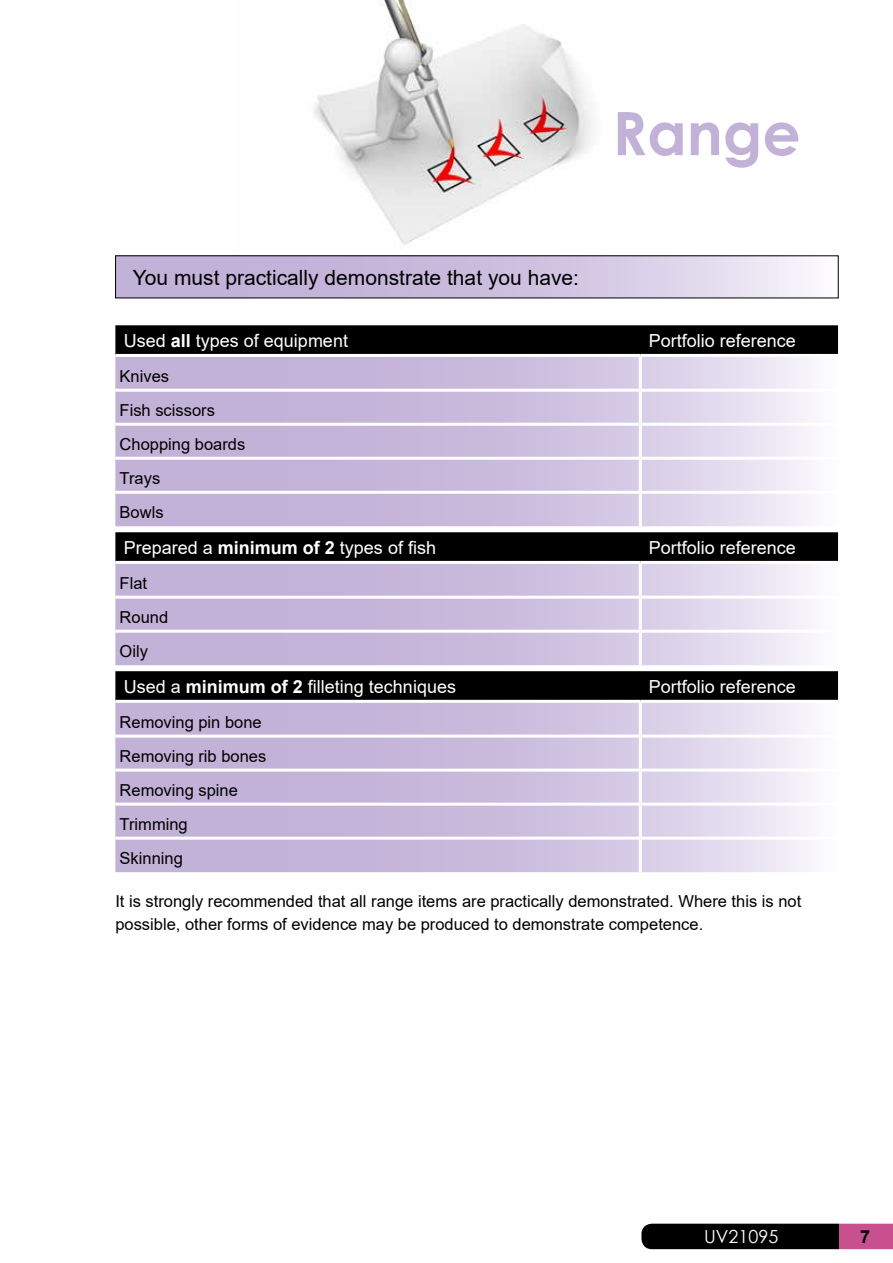
<style>
.page{position:relative;width:893px;height:1263px;background:#fff}
.page>*{position:absolute;margin:0;border:0;box-sizing:border-box;transform-origin:0 0}
.t1{font:700 60px "Century Gothic";color:#c3b2d7}
.t2{font:21px "Arial";color:#000}
.t3{font:18px "Arial";color:#fff}
.t4{font:18px "Century Gothic";color:#fff}
.t5{font:700 18px "Arial";color:#000}
.t6{font:16.5px/34px "Arial";color:#000}
.s1{font-weight:700}
</style>
<div class="page">
<img style="left:234px;top:0;width:437px;height:256px">
<svg style="left:117px;top:258px;width:691px;height:38px;background:#d0c3e1"></svg>
<svg style="left:641px;top:1224px;width:252px;height:25px;background:#2d1320"></svg>
<svg style="left:115px;top:325px;width:723px;height:29px;background:#030303"></svg>
<svg style="left:115px;top:357px;width:695px;height:169px;background:#cfc1e0"></svg>
<hr style="left:639px;top:357px;width:3px;height:32px;background:#fff">
<hr style="left:115px;top:389px;width:525px;height:3px;background:#fff">
<hr style="left:640px;top:389px;width:198px;height:3px;background:#fff">
<hr style="left:639px;top:392px;width:3px;height:31px;background:#fff">
<hr style="left:115px;top:423px;width:525px;height:3px;background:#fff">
<hr style="left:640px;top:423px;width:198px;height:3px;background:#fff">
<hr style="left:639px;top:426px;width:3px;height:31px;background:#fff">
<hr style="left:115px;top:457px;width:525px;height:3px;background:#fff">
<hr style="left:640px;top:457px;width:198px;height:3px;background:#fff">
<hr style="left:639px;top:460px;width:3px;height:31px;background:#fff">
<hr style="left:115px;top:491px;width:525px;height:3px;background:#fff">
<hr style="left:640px;top:491px;width:198px;height:3px;background:#fff">
<hr style="left:639px;top:494px;width:3px;height:32px;background:#fff">
<svg style="left:115px;top:532px;width:723px;height:29px;background:#030303"></svg>
<svg style="left:115px;top:564px;width:695px;height:101px;background:#cfc1e0"></svg>
<hr style="left:639px;top:564px;width:3px;height:32px;background:#fff">
<hr style="left:115px;top:596px;width:525px;height:3px;background:#fff">
<hr style="left:640px;top:596px;width:198px;height:3px;background:#fff">
<hr style="left:639px;top:599px;width:3px;height:31px;background:#fff">
<hr style="left:115px;top:630px;width:525px;height:3px;background:#fff">
<hr style="left:640px;top:630px;width:198px;height:3px;background:#fff">
<hr style="left:639px;top:633px;width:3px;height:32px;background:#fff">
<svg style="left:115px;top:671px;width:723px;height:29px;background:#030303"></svg>
<svg style="left:115px;top:703px;width:695px;height:169px;background:#cfc1e0"></svg>
<hr style="left:639px;top:703px;width:3px;height:32px;background:#fff">
<hr style="left:115px;top:735px;width:525px;height:3px;background:#fff">
<hr style="left:640px;top:735px;width:198px;height:3px;background:#fff">
<hr style="left:639px;top:738px;width:3px;height:31px;background:#fff">
<hr style="left:115px;top:769px;width:525px;height:3px;background:#fff">
<hr style="left:640px;top:769px;width:198px;height:3px;background:#fff">
<hr style="left:639px;top:772px;width:3px;height:31px;background:#fff">
<hr style="left:115px;top:803px;width:525px;height:3px;background:#fff">
<hr style="left:640px;top:803px;width:198px;height:3px;background:#fff">
<hr style="left:639px;top:806px;width:3px;height:31px;background:#fff">
<hr style="left:115px;top:837px;width:525px;height:3px;background:#fff">
<hr style="left:640px;top:837px;width:198px;height:3px;background:#fff">
<hr style="left:639px;top:840px;width:3px;height:32px;background:#fff">
<h1 class="t1" style="left:612px;top:88px;width:190px">Range</h1>
<p class="t2" style="left:133px;top:263px;width:448px">You must practically demonstrate that you have:</p>
<p class="t3" style="left:124px;top:328px;width:226px">Used <span class="s1">all</span> types of equipment</p>
<p class="t3" style="left:649px;top:328px;width:149px">Portfolio reference</p>
<p class="t6" style="left:120px;top:359px;width:127px">Knives<br>Fish scissors<br>Chopping boards<br>Trays<br>Bowls</p>
<p class="t3" style="left:124px;top:535px;width:314px">Prepared a <span class="s1">minimum of 2</span> types of fish</p>
<p class="t3" style="left:649px;top:535px;width:149px">Portfolio reference</p>
<p class="t6" style="left:120px;top:566px;width:50px">Flat<br>Round<br>Oily</p>
<p class="t3" style="left:124px;top:674px;width:334px">Used a <span class="s1">minimum of 2</span> filleting techniques</p>
<p class="t3" style="left:649px;top:674px;width:149px">Portfolio reference</p>
<p class="t6" style="left:120px;top:705px;width:148px">Removing pin bone<br>Removing rib bones<br>Removing spine<br>Trimming<br>Skinning</p>
<p class="t6" style="left:115px;top:890px;width:687px;line-height:22.5px">It is strongly recommended that all range items are practically demonstrated. Where this is not possible, other forms of evidence may be produced to demonstrate competence.</p>
<p class="t4" style="left:704px;top:1223px;width:76px">UV21095</p>
<p class="t5" style="left:860px;top:1224px;width:12px">7</p>
</div>
